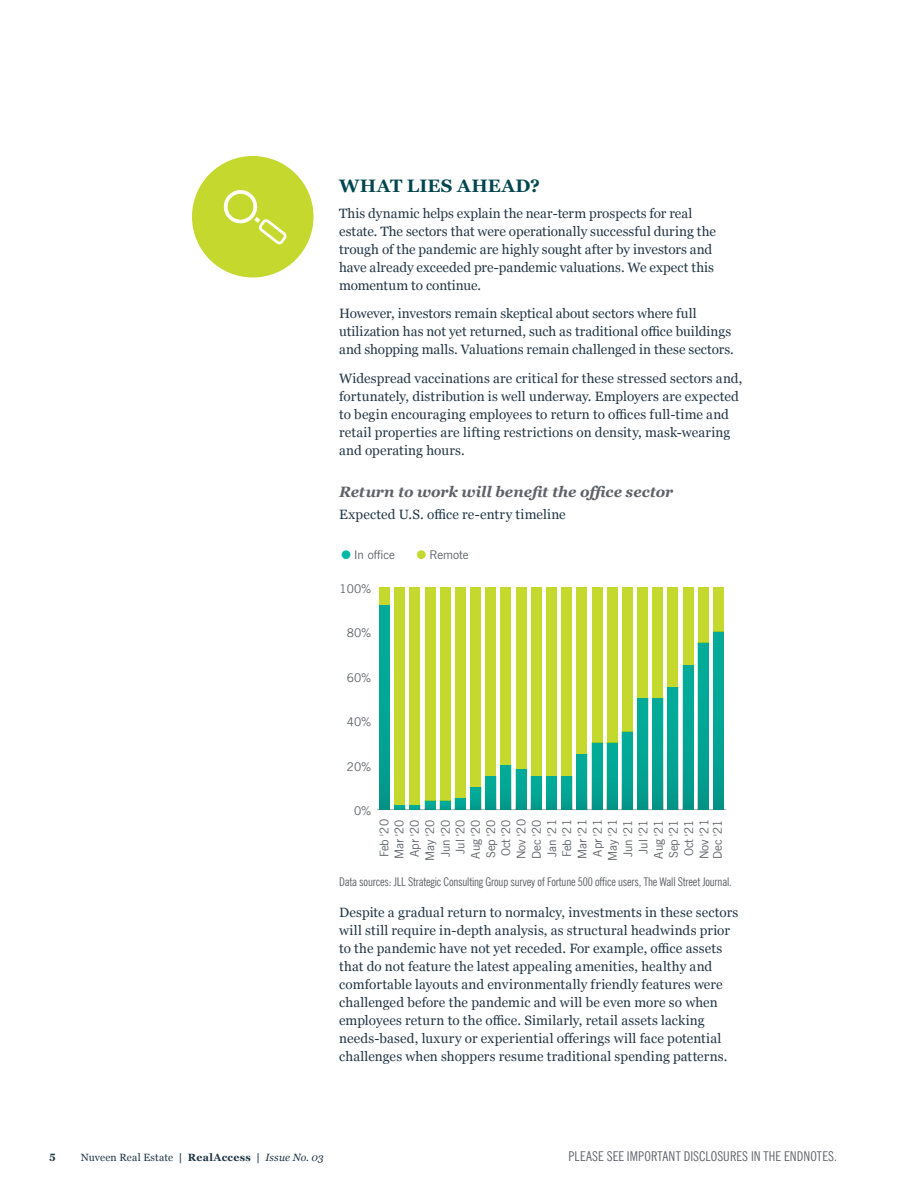
<style>
.page{position:relative;width:918px;height:1188px;background:#fff}
.page>*{position:absolute;margin:0;border:0;box-sizing:border-box;transform-origin:0 0}
.t1{font:700 18px "Georgia";letter-spacing:.025em;color:#00464e}
.Sub_section_title{font:italic 700 15px "Georgia";letter-spacing:-.005em;color:#5f6369}
.Body_Copy{font:13.5px/18px "Georgia";letter-spacing:.005em;color:#233645}
.t2{font:condensed 13.5px "News Gothic BT";letter-spacing:.01em;color:#5f6369}
.t3{font:13.5px "Georgia";letter-spacing:.015em;color:#203746}
.t4{font:12px/15.3px "News Gothic BT";color:#5f6369;text-align:justify}
.t5{font:condensed 12px "News Gothic BT";letter-spacing:-.015em;color:#5f6369}
.t6{font:10.5px "Georgia";letter-spacing:.015em;color:#203746}
.t7{font:700 10.5px "Georgia Pro";color:#203746}
.s1{font-weight:700}
.s2{font-style:italic}
</style>
<div class="page">
<div style="left:192px;top:156px;width:122px;height:122px;background:#c4d82d;border-radius:50%"></div>
<svg style="left:223px;top:190px;width:63px;height:54px"></svg>
<hr style="left:377px;top:809px;width:349px;height:1px;background:#b1b4b5">
<div style="left:379px;top:587px;width:11px;height:18px;background:#c4d82d"></div>
<div style="left:394px;top:587px;width:11px;height:218px;background:#c4d82d"></div>
<div style="left:409px;top:587px;width:11px;height:218px;background:#c4d82d"></div>
<div style="left:425px;top:587px;width:11px;height:214px;background:#c4d82d"></div>
<div style="left:440px;top:587px;width:11px;height:214px;background:#c4d82d"></div>
<div style="left:455px;top:587px;width:11px;height:212px;background:#c4d82d"></div>
<div style="left:470px;top:587px;width:11px;height:200px;background:#c4d82d"></div>
<div style="left:485px;top:587px;width:11px;height:189px;background:#c4d82d"></div>
<div style="left:500px;top:587px;width:11px;height:178px;background:#c4d82d"></div>
<div style="left:516px;top:587px;width:11px;height:183px;background:#c4d82d"></div>
<div style="left:531px;top:587px;width:11px;height:189px;background:#c4d82d"></div>
<div style="left:546px;top:587px;width:11px;height:189px;background:#c4d82d"></div>
<div style="left:561px;top:587px;width:11px;height:189px;background:#c4d82d"></div>
<div style="left:576px;top:587px;width:11px;height:167px;background:#c4d82d"></div>
<div style="left:592px;top:587px;width:11px;height:156px;background:#c4d82d"></div>
<div style="left:607px;top:587px;width:11px;height:156px;background:#c4d82d"></div>
<div style="left:622px;top:587px;width:11px;height:145px;background:#c4d82d"></div>
<div style="left:637px;top:587px;width:11px;height:111px;background:#c4d82d"></div>
<div style="left:652px;top:587px;width:11px;height:111px;background:#c4d82d"></div>
<div style="left:668px;top:587px;width:10px;height:100px;background:#c4d82d"></div>
<div style="left:683px;top:587px;width:11px;height:78px;background:#c4d82d"></div>
<div style="left:698px;top:587px;width:11px;height:56px;background:#c4d82d"></div>
<div style="left:713px;top:587px;width:11px;height:45px;background:#c4d82d"></div>
<svg style="left:379px;top:605px;width:11px;height:205px;background:#02a393"></svg>
<svg style="left:394px;top:799px;width:72px;height:11px"></svg>
<svg style="left:470px;top:787px;width:11px;height:23px"></svg>
<svg style="left:485px;top:776px;width:11px;height:34px"></svg>
<svg style="left:500px;top:765px;width:11px;height:45px"></svg>
<svg style="left:516px;top:770px;width:11px;height:40px"></svg>
<svg style="left:531px;top:776px;width:11px;height:34px"></svg>
<svg style="left:546px;top:776px;width:11px;height:34px"></svg>
<svg style="left:561px;top:776px;width:11px;height:34px"></svg>
<svg style="left:576px;top:754px;width:11px;height:56px"></svg>
<svg style="left:592px;top:743px;width:11px;height:67px"></svg>
<svg style="left:607px;top:743px;width:11px;height:67px"></svg>
<svg style="left:622px;top:732px;width:11px;height:78px"></svg>
<svg style="left:637px;top:698px;width:11px;height:112px"></svg>
<svg style="left:652px;top:698px;width:11px;height:112px"></svg>
<svg style="left:668px;top:687px;width:10px;height:123px"></svg>
<svg style="left:683px;top:665px;width:11px;height:145px;background:#02a393"></svg>
<svg style="left:698px;top:643px;width:11px;height:167px;background:#02a393"></svg>
<svg style="left:713px;top:632px;width:11px;height:178px;background:#02a393"></svg>
<p class="t1" style="left:339px;top:172px;width:202px">WHAT LIES AHEAD?</p>
<p class="Body_Copy" style="left:339px;top:203px;width:378px">This dynamic helps explain the near-term prospects for real estate. The sectors that were operationally successful during the trough of the pandemic are highly sought after by investors and have already exceeded pre-pandemic valuations. We expect this momentum to continue.</p>
<p class="Body_Copy" style="left:339px;top:304px;width:396px">However, investors remain skeptical about sectors where full utilization has not yet returned, such as traditional office buildings and shopping malls. Valuations remain challenged in these sectors.</p>
<p class="Body_Copy" style="left:339px;top:368px;width:405px">Widespread vaccinations are critical for these stressed sectors and, fortunately, distribution is well underway. Employers are expected to begin encouraging employees to return to offices full-time and retail properties are lifting restrictions on density, mask-wearing and operating hours.</p>
<p class="Sub_section_title" style="left:339px;top:480px;width:336px">Return to work will benefit the office sector</p>
<p class="t3" style="left:339px;top:505px;width:228px">Expected U.S. office re-entry timeline</p>
<p class="t4" style="left:354px;top:547px;width:42px">In office</p>
<p class="t4" style="left:430px;top:547px;width:41px">Remote</p>
<p class="t4" style="left:340px;top:581px;width:33px">100%</p>
<p class="t4" style="left:347px;top:625px;width:26px">80%</p>
<p class="t4" style="left:347px;top:670px;width:26px">60%</p>
<p class="t4" style="left:347px;top:714px;width:26px">40%</p>
<p class="t4" style="left:347px;top:759px;width:26px">20%</p>
<p class="t4" style="left:354px;top:803px;width:19px">0%</p>
<p class="t4" style="left:376px;top:861px;width:43px;text-align:center;rotate:-90deg">Feb '20<br>Mar '20<br>Apr '20<br>May '20<br>Jun '20<br>Jul '20<br>Aug '20<br>Sep '20<br>Oct '20<br>Nov '20<br>Dec '20<br>Jan '21<br>Feb '21<br>Mar '21<br>Apr '21</p>
<p class="t5" style="left:339px;top:874px;width:394px">Data sources: JLL Strategic Consulting Group survey of Fortune 500 office users, The Wall Street Journal.</p>
<p class="Body_Copy" style="left:339px;top:903px;width:401px">Despite a gradual return to normalcy, investments in these sectors will still require in-depth analysis, as structural headwinds prior to the pandemic have not yet receded. For example, office assets that do not feature the latest appealing amenities, healthy and comfortable layouts and environmentally friendly features were challenged before the pandemic and will be even more so when employees return to the office. Similarly, retail assets lacking needs-based, luxury or experiential offerings will face potential challenges when shoppers resume traditional spending patterns.</p>
<p class="t4" style="left:605px;top:861px;width:43px;rotate:-90deg">May '21</p>
<p class="t4" style="left:651px;top:859px;width:41px;rotate:-90deg">Aug '21<br>Sep '21<br>Oct '21<br>Nov '21</p>
<p class="t4" style="left:710px;top:859px;width:41px;rotate:-90deg">Dec '21</p>
<p class="t4" style="left:620px;top:857px;width:39px;rotate:-90deg">Jun '21<br>Jul '21</p>
<p class="t7" style="left:49px;top:1151px;width:8px">5</p>
<p class="t6" style="left:81px;top:1150px;width:245px">Nuveen Real Estate <span class="s1">| RealAccess |</span> <span class="s2">Issue No. 03</span></p>
<p class="t2" style="left:569px;top:1148px;width:270px">PLEASE SEE IMPORTANT DISCLOSURES IN THE ENDNOTES.</p>
</div>
